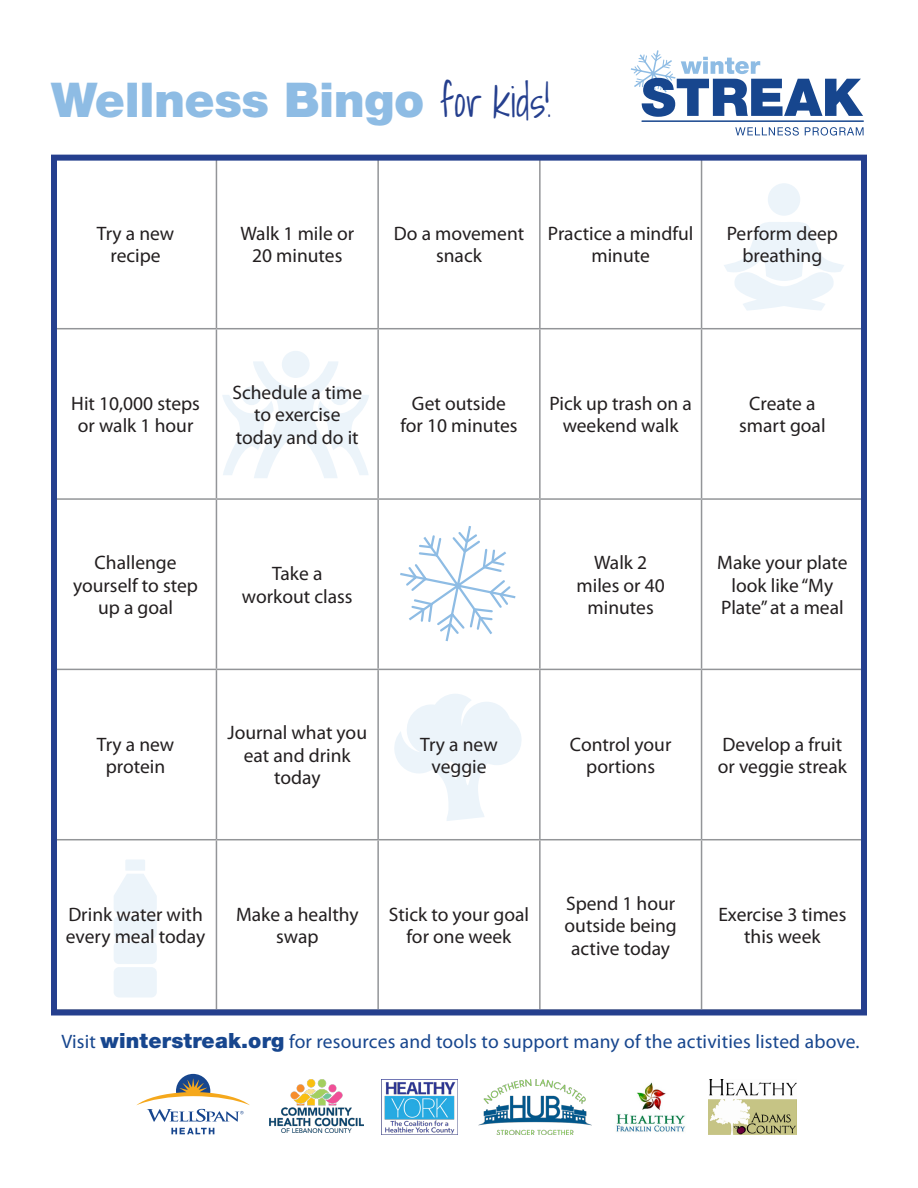
<style>
.page{position:relative;width:918px;height:1188px;background:#fff}
.page>*{position:absolute;margin:0;border:0;box-sizing:border-box;transform-origin:0 0}
.t1{font:900 48px "Helvetica Neue LT Std";letter-spacing:-.01em;color:#8ebce4}
.t2{font:19.5px/22.5px "Myriad Pro";color:#231f20;text-align:center}
.t3{font:19.5px "Myriad Pro";letter-spacing:.01em;color:#17468e}
.s1{font-family:"Shadows Into";font-weight:300;font-size:42px;color:#253f8e}
.s2{font-family:"Helvetica Neue LT Std";font-weight:900;font-size:21px}
</style>
<div class="page">
<svg style="left:394px;top:694px;width:128px;height:127px"></svg>
<div style="left:114px;top:967px;width:43px;height:31px;background:#ecf4fa;border-radius:6px"></div>
<div style="left:114px;top:942px;width:43px;height:22px;background:#ecf4fa;border-radius:5px"></div>
<svg style="left:114px;top:860px;width:43px;height:53px"></svg>
<div style="left:114px;top:916px;width:43px;height:23px;background:#ecf4fa;border-radius:5px"></div>
<div style="left:282px;top:351px;width:28px;height:27px;background:#ecf4fa;border-radius:50%"></div>
<svg style="left:222px;top:361px;width:147px;height:117px"></svg>
<div style="left:768px;top:183px;width:32px;height:33px;background:#ecf4fa;border-radius:50%"></div>
<svg style="left:724px;top:222px;width:120px;height:89px"></svg>
<hr style="left:216px;top:159px;width:1px;height:169px;background:#939598">
<hr style="left:377px;top:159px;width:2px;height:169px;background:#939598">
<hr style="left:539px;top:159px;width:2px;height:169px;background:#939598">
<hr style="left:701px;top:159px;width:1px;height:169px;background:#939598">
<hr style="left:54px;top:328px;width:162px;height:1px;background:#939598">
<hr style="left:216px;top:328px;width:162px;height:1px;background:#939598">
<hr style="left:216px;top:329px;width:1px;height:169px;background:#939598">
<hr style="left:378px;top:328px;width:162px;height:1px;background:#939598">
<hr style="left:377px;top:329px;width:2px;height:169px;background:#939598">
<hr style="left:540px;top:328px;width:162px;height:1px;background:#939598">
<hr style="left:539px;top:329px;width:2px;height:169px;background:#939598">
<hr style="left:702px;top:328px;width:162px;height:1px;background:#939598">
<hr style="left:701px;top:329px;width:1px;height:169px;background:#939598">
<hr style="left:54px;top:498px;width:162px;height:2px;background:#939598">
<hr style="left:216px;top:498px;width:162px;height:2px;background:#939598">
<hr style="left:216px;top:500px;width:1px;height:169px;background:#939598">
<hr style="left:378px;top:498px;width:162px;height:2px;background:#939598">
<hr style="left:377px;top:500px;width:2px;height:169px;background:#939598">
<hr style="left:540px;top:498px;width:162px;height:2px;background:#939598">
<hr style="left:539px;top:500px;width:2px;height:169px;background:#939598">
<hr style="left:702px;top:498px;width:162px;height:2px;background:#939598">
<hr style="left:701px;top:500px;width:1px;height:169px;background:#939598">
<hr style="left:54px;top:669px;width:162px;height:1px;background:#939598">
<hr style="left:216px;top:669px;width:162px;height:1px;background:#939598">
<hr style="left:216px;top:670px;width:1px;height:169px;background:#939598">
<hr style="left:378px;top:669px;width:162px;height:1px;background:#939598">
<hr style="left:377px;top:670px;width:2px;height:169px;background:#939598">
<hr style="left:540px;top:669px;width:162px;height:1px;background:#939598">
<hr style="left:539px;top:670px;width:2px;height:169px;background:#939598">
<hr style="left:702px;top:669px;width:162px;height:1px;background:#939598">
<hr style="left:701px;top:670px;width:1px;height:169px;background:#939598">
<hr style="left:54px;top:839px;width:162px;height:1px;background:#939598">
<hr style="left:216px;top:839px;width:162px;height:1px;background:#939598">
<hr style="left:216px;top:840px;width:1px;height:169px;background:#939598">
<hr style="left:378px;top:839px;width:162px;height:1px;background:#939598">
<hr style="left:377px;top:840px;width:2px;height:169px;background:#939598">
<hr style="left:540px;top:839px;width:162px;height:1px;background:#939598">
<hr style="left:539px;top:840px;width:2px;height:169px;background:#939598">
<hr style="left:702px;top:839px;width:162px;height:1px;background:#939598">
<hr style="left:701px;top:840px;width:1px;height:169px;background:#939598">
<div style="left:51px;top:155px;width:816px;height:861px;border:6px solid #253f8e"></div>
<hr style="left:642px;top:120px;width:221px;height:2px;background:#17468e">
<svg style="left:630px;top:50px;width:233px;height:67px"></svg>
<svg style="left:735px;top:127px;width:64px;height:9px"></svg>
<svg style="left:805px;top:127px;width:59px;height:9px"></svg>
<svg style="left:171px;top:1128px;width:43px;height:6px"></svg>
<svg style="left:136px;top:1074px;width:114px;height:48px"></svg>
<img style="left:270px;top:1080px;width:94px;height:53px">
<img style="left:616px;top:1082px;width:69px;height:50px">
<img style="left:709px;top:1080px;width:87px;height:54px">
<img style="left:478px;top:1080px;width:114px;height:54px">
<img style="left:384px;top:1080px;width:74px;height:54px">
<svg style="left:400px;top:526px;width:116px;height:116px"></svg>
<p class="t1" style="left:51px;top:71px;width:501px">Wellness Bingo <span class="s1">for kids!</span></p>
<p class="t2" style="left:97px;top:222px;width:79px">Try a new</p>
<p class="t2" style="left:111px;top:244px;width:52px">recipe</p>
<p class="t2" style="left:240px;top:222px;width:115px">Walk 1 mile or<br>20 minutes</p>
<p class="t2" style="left:394px;top:222px;width:132px">Do a movement snack</p>
<p class="t2" style="left:548px;top:222px;width:147px">Practice a mindful</p>
<p class="t2" style="left:591px;top:244px;width:60px">minute</p>
<p class="t2" style="left:727px;top:222px;width:113px">Perform deep breathing</p>
<p class="t2" style="left:71px;top:392px;width:130px">Hit 10,000 steps or walk 1 hour</p>
<p class="t2" style="left:232px;top:381px;width:131px">Schedule a time to exercise today and do it</p>
<p class="t2" style="left:412px;top:392px;width:96px">Get outside</p>
<p class="t2" style="left:400px;top:414px;width:119px">for 10 minutes</p>
<p class="t2" style="left:549px;top:392px;width:144px">Pick up trash on a weekend walk</p>
<p class="t2" style="left:749px;top:392px;width:68px">Create a</p>
<p class="t2" style="left:739px;top:414px;width:88px">smart goal</p>
<p class="t2" style="left:73px;top:551px;width:126px">Challenge yourself to step up a goal</p>
<p class="t2" style="left:242px;top:562px;width:112px">Take a workout class</p>
<p class="t2" style="left:577px;top:551px;width:90px">Walk 2 miles or 40 minutes</p>
<p class="t2" style="left:717px;top:551px;width:132px">Make your plate look like “My<br>Plate” at a meal</p>
<p class="t2" style="left:97px;top:733px;width:79px">Try a new</p>
<p class="t2" style="left:106px;top:755px;width:61px">protein</p>
<p class="t2" style="left:228px;top:721px;width:141px">Journal what you eat and drink today</p>
<p class="t2" style="left:420px;top:733px;width:79px">Try a new</p>
<p class="t2" style="left:432px;top:755px;width:56px">veggie</p>
<p class="t2" style="left:570px;top:733px;width:103px">Control your portions</p>
<p class="t2" style="left:718px;top:733px;width:130px;text-align:left">Develop a fruit or veggie streak</p>
<p class="t2" style="left:66px;top:903px;width:141px;text-align:left">Drink water with every meal today</p>
<p class="t2" style="left:236px;top:903px;width:124px">Make a healthy swap</p>
<p class="t2" style="left:389px;top:903px;width:142px">Stick to your goal for one week</p>
<p class="t2" style="left:565px;top:892px;width:114px">Spend 1 hour outside being active today</p>
<p class="t2" style="left:718px;top:903px;width:130px">Exercise 3 times this week</p>
<p class="t3" style="left:61px;top:1030px;width:800px">Visit <span class="s2">winterstreak.org</span> for resources and tools to support many of the activities listed above.</p>
</div>
